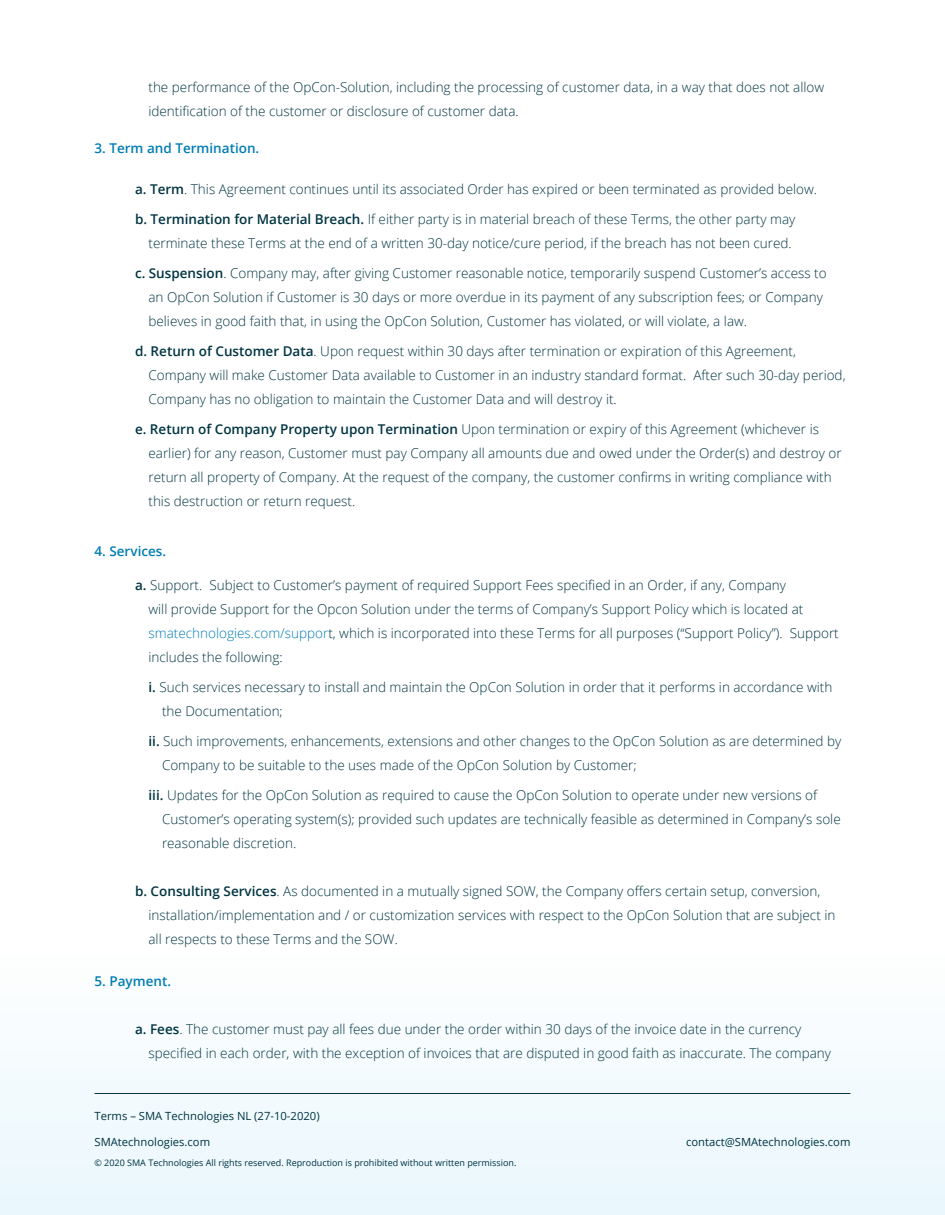
<style>
.page{position:relative;width:945px;height:1215px;background:#fff}
.page>*{position:absolute;margin:0;border:0;box-sizing:border-box;transform-origin:0 0}
.t1{font:300 13.5px/24px "Open Sans";color:#003543}
.t2{font:600 13.5px "Open Sans";color:#007db5}
.t3{font:11.25px "Open Sans";color:#003543}
.t4{font:9px "Open Sans";color:#003543}
.s1{font-weight:600}
.s2{color:#007db5}
</style>
<div class="page">
<div style="left:0;top:806px;width:945px;height:409px;background:linear-gradient(to right,#f8fcfe,#f8fcfe)"></div>
<hr style="left:94px;top:1093px;width:756px;height:1px;background:#003543">
<p class="t1" style="left:148px;top:74px;width:677px">the performance of the OpCon-Solution, including the processing of customer data, in a way that does not allow identification of the customer or disclosure of customer data.</p>
<p class="t2" style="left:94px;top:139px;width:166px">3. Term and Termination.</p>
<p class="t1" style="left:135px;top:176px;width:684px"><span class="s1">a. Term</span>. This Agreement continues until its associated Order has expired or been terminated as provided below.</p>
<p class="t1" style="left:135px;top:206px;width:662px;text-align:right"><span class="s1">b. Termination for Material Breach.</span> If either party is in material breach of these Terms, the other party may terminate these Terms at the end of a written 30-day notice/cure period, if the breach has not been cured.</p>
<p class="t1" style="left:148px;top:260px;width:680px;text-indent:-14px"><span class="s1">c. Suspension</span>. Company may, after giving Customer reasonable notice, temporarily suspend Customer’s access to an OpCon Solution if Customer is 30 days or more overdue in its payment of any subscription fees; or Company believes in good faith that, in using the OpCon Solution, Customer has violated, or will violate, a law.</p>
<p class="t1" style="left:148px;top:338px;width:699px;text-indent:-14px"><span class="s1">d. Return of Customer Data</span>. Upon request within 30 days after termination or expiration of this Agreement,<br>Company will make Customer Data available to Customer in an industry standard format. After such 30-day period,<br>Company has no obligation to maintain the Customer Data and will destroy it.</p>
<p class="t1" style="left:148px;top:416px;width:695px;text-indent:-14px"><span class="s1">e. Return of Company Property upon Termination</span> Upon termination or expiry of this Agreement (whichever is earlier) for any reason, Customer must pay Company all amounts due and owed under the Order(s) and destroy or return all property of Company. At the request of the company, the customer confirms in writing compliance with this destruction or return request.</p>
<p class="t2" style="left:94px;top:542px;width:73px">4. Services.</p>
<p class="t1" style="left:148px;top:572px;width:692px;text-indent:-14px"><span class="s1">a.</span> Support. Subject to Customer’s payment of required Support Fees specified in an Order, if any, Company<br>will provide Support for the Opcon Solution under the terms of Company’s Support Policy which is located at <span class="s2">smatechnologies.com/suppor</span>t, which is incorporated into these Terms for all purposes (“Support Policy”). Support includes the following:</p>
<p class="t1" style="left:162px;top:674px;width:672px;text-indent:-14px"><span class="s1">i.</span> Such services necessary to install and maintain the OpCon Solution in order that it performs in accordance with the Documentation;</p>
<p class="t1" style="left:162px;top:728px;width:681px;text-indent:-14px"><span class="s1">ii.</span> Such improvements, enhancements, extensions and other changes to the OpCon Solution as are determined by<br>Company to be suitable to the uses made of the OpCon Solution by Customer;</p>
<p class="t1" style="left:162px;top:782px;width:680px;text-indent:-14px"><span class="s1">iii.</span> Updates for the OpCon Solution as required to cause the OpCon Solution to operate under new versions of<br>Customer’s operating system(s); provided such updates are technically feasible as determined in Company’s sole reasonable discretion.</p>
<p class="t1" style="left:148px;top:878px;width:688px;text-indent:-14px"><span class="s1">b. Consulting Services</span>. As documented in a mutually signed SOW, the Company offers certain setup, conversion, installation/implementation and / or customization services with respect to the OpCon Solution that are subject in all respects to these Terms and the SOW.</p>
<p class="t2" style="left:94px;top:972px;width:78px">5. Payment.</p>
<p class="t1" style="left:148px;top:1016px;width:684px;text-indent:-14px"><span class="s1">a. Fees</span>. The customer must pay all fees due under the order within 30 days of the invoice date in the currency specified in each order, with the exception of invoices that are disputed in good faith as inaccurate. The company</p>
<p class="t3" style="left:94px;top:1108px;width:227px">Terms – SMA Technologies NL (27-10-2020)</p>
<p class="t3" style="left:94px;top:1134px;width:117px">SMAtechnologies.com</p>
<p class="t4" style="left:94px;top:1156px;width:423px">© 2020 SMA Technologies All rights reserved. Reproduction is prohibited without written permission.</p>
<p class="t3" style="left:686px;top:1134px;width:166px">contact@SMAtechnologies.com</p>
</div>
